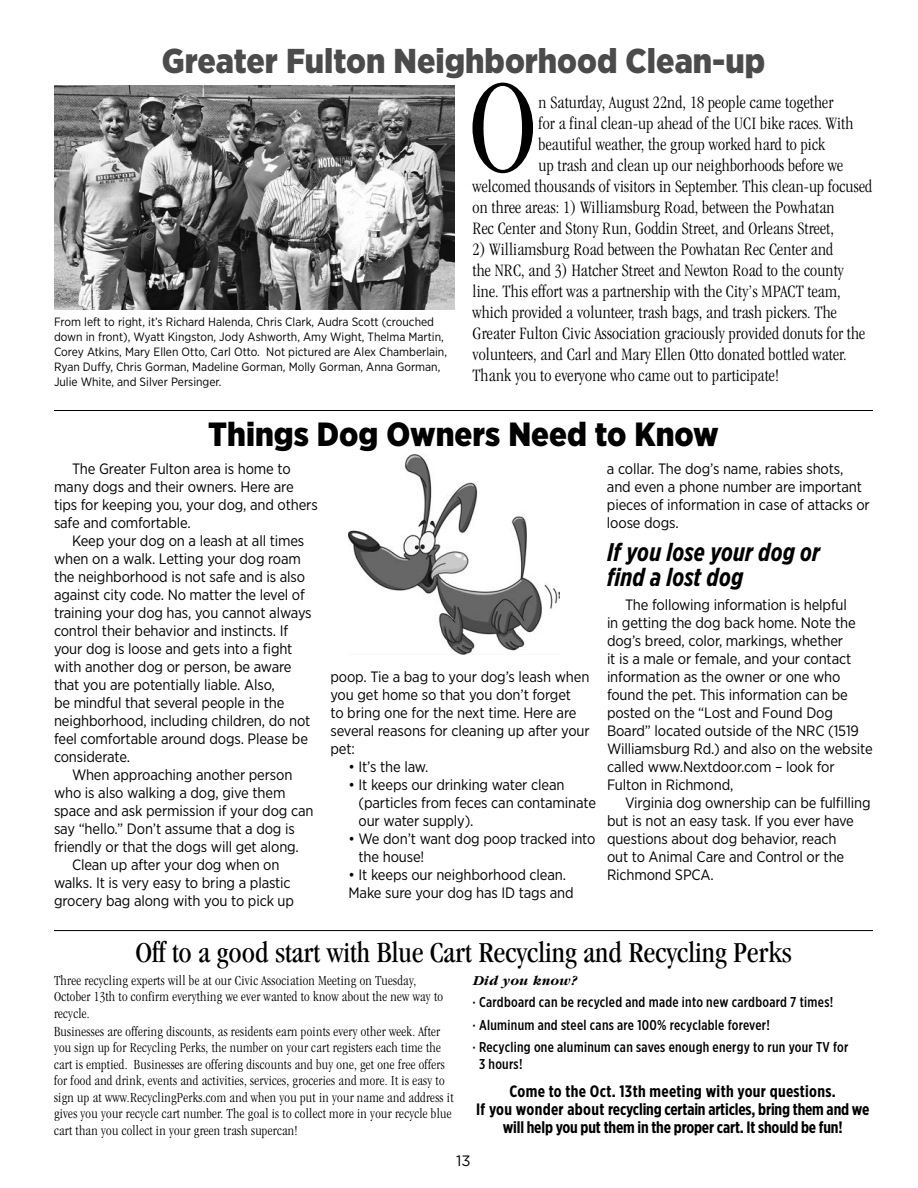
<style>
.page{position:relative;width:918px;height:1188px;background:#fff}
.page>*{position:absolute;margin:0;border:0;box-sizing:border-box;transform-origin:0 0}
.t1{font:300 condensed 137.7px "Garamond";color:#000}
.t2{font:900 34.5px "Gotham Narrow";color:#4b4b4b}
.t3{font:900 33.45px "Gotham Narrow";color:#000}
.t4{font:condensed 30px "Garamond";color:#000}
.t5{font:italic 700 25.5px/25.5px "Gotham X Narrow";letter-spacing:.01em;color:#000}
.t6{font:300 condensed 18px/21px "Garamond";letter-spacing:.01em;color:#000}
.t7{font:700 16.5px/18px "Gotham X Narrow";letter-spacing:-.01em;color:#000;text-align:center}
.t8{font:15px/18px "Gotham Narrow";letter-spacing:-.01em;color:#000}
.t9{font:15px "Gotham";color:#000}
.t10{font:300 condensed 14.25px/16.5px "Garamond";letter-spacing:.02em;color:#000}
.t11{font:500 14.25px/22.5px "Gotham X Narrow";letter-spacing:.02em;color:#000}
.t12{font:italic 700 14.25px "Garamond";letter-spacing:.02em;color:#000}
.t13{font:12px/15px "Gotham Narrow";color:#000}
</style>
<div class="page">
<img style="left:54px;top:86px;width:400px;height:223px">
<hr style="left:54px;top:930px;width:819px;height:1px;background:#000">
<hr style="left:54px;top:410px;width:819px;height:1px;background:#000">
<img style="left:348px;top:454px;width:211px;height:201px">
<h2 class="t2" style="left:162px;top:38px;width:605px">Greater Fulton Neighborhood Clean-up</h2>
<p class="t13" style="left:54px;top:314px;width:395px">From left to right, it’s Richard Halenda, Chris Clark, Audra Scott (crouched down in front), Wyatt Kingston, Jody Ashworth, Amy Wight, Thelma Martin, Corey Atkins, Mary Ellen Otto, Carl Otto. Not pictured are Alex Chamberlain, Ryan Duffy, Chris Gorman, Madeline Gorman, Molly Gorman, Anna Gorman, Julie White, and Silver Persinger.</p>
<h1 class="t1" style="left:468px;top:53px;width:70px">O</h1>
<p class="t6" style="left:539px;top:92px;width:296px">n Saturday, August 22nd, 18 people came together</p>
<p class="t6" style="left:539px;top:113px;width:316px">for a final clean-up ahead of the UCI bike races. With</p>
<p class="t6" style="left:539px;top:134px;width:288px">beautiful weather, the group worked hard to pick</p>
<p class="t6" style="left:539px;top:155px;width:306px">up trash and clean up our neighborhoods before we</p>
<p class="t6" style="left:472px;top:176px;width:401px">welcomed thousands of visitors in September. This clean-up focused</p>
<p class="t6" style="left:472px;top:197px;width:364px">on three areas: 1) Williamsburg Road, between the Powhatan</p>
<p class="t6" style="left:472px;top:218px;width:363px">Rec Center and Stony Run, Goddin Street, and Orleans Street,</p>
<p class="t6" style="left:472px;top:239px;width:394px">2) Williamsburg Road between the Powhatan Rec Center and<br>the NRC, and 3) Hatcher Street and Newton Road to the county line. This effort was a partnership with the City’s MPACT team, which provided a volunteer, trash bags, and trash pickers. The Greater Fulton Civic Association graciously provided donuts for the volunteers, and Carl and Mary Ellen Otto donated bottled water.<br>Thank you to everyone who came out to participate!</p>
<h3 class="t3" style="left:208px;top:413px;width:512px">Things Dog Owners Need to Know</h3>
<p class="t8" style="left:54px;top:459px;width:265px;text-indent:18px">The Greater Fulton area is home to many dogs and their owners. Here are tips for keeping you, your dog, and others safe and comfortable.</p>
<p class="t8" style="left:54px;top:531px;width:259px;text-indent:18px">Keep your dog on a leash at all times when on a walk. Letting your dog roam the neighborhood is not safe and is also against city code. No matter the level of training your dog has, you cannot always control their behavior and instincts. If your dog is loose and gets into a fight with another dog or person, be aware that you are potentially liable. Also,<br>be mindful that several people in the neighborhood, including children, do not feel comfortable around dogs. Please be considerate.</p>
<p class="t8" style="left:72px;top:765px;width:222px">When approaching another person</p>
<p class="t8" style="left:54px;top:783px;width:233px">who is also walking a dog, give them</p>
<p class="t8" style="left:54px;top:801px;width:261px">space and ask permission if your dog can</p>
<p class="t8" style="left:54px;top:819px;width:242px">say “hello.” Don’t assume that a dog is</p>
<p class="t8" style="left:54px;top:837px;width:246px">friendly or that the dogs will get along.</p>
<p class="t8" style="left:72px;top:855px;width:209px">Clean up after your dog when on</p>
<p class="t8" style="left:54px;top:873px;width:238px">walks. It is very easy to bring a plastic</p>
<p class="t8" style="left:54px;top:891px;width:242px">grocery bag along with you to pick up</p>
<p class="t8" style="left:330px;top:667px;width:261px">poop. Tie a bag to your dog’s leash when you get home so that you don’t forget<br>to bring one for the next time. Here are several reasons for cleaning up after your pet:</p>
<p class="t8" style="left:348px;top:757px;width:81px">• It’s the law.</p>
<p class="t8" style="left:359px;top:775px;width:239px;text-indent:-10px">• It keeps our drinking water clean (particles from feces can contaminate our water supply).</p>
<p class="t8" style="left:359px;top:829px;width:238px;text-indent:-10px">• We don’t want dog poop tracked into the house!</p>
<p class="t8" style="left:348px;top:865px;width:227px">• It keeps our neighborhood clean.<br>Make sure your dog has ID tags and</p>
<p class="t8" style="left:607px;top:459px;width:264px">a collar. The dog’s name, rabies shots, and even a phone number are important pieces of information in case of attacks or loose dogs.</p>
<h3 class="t5" style="left:607px;top:539px;width:215px">If you lose your dog or find a lost dog</h3>
<p class="t8" style="left:607px;top:596px;width:267px;text-indent:18px">The following information is helpful<br>in getting the dog back home. Note the dog’s breed, color, markings, whether<br>it is a male or female, and your contact information as the owner or one who found the pet. This information can be posted on the “Lost and Found Dog Board” located outside of the NRC (1519<br>Williamsburg Rd.) and also on the website called www.Nextdoor.com – look for Fulton in Richmond,</p>
<p class="t8" style="left:607px;top:794px;width:265px;text-indent:18px">Virginia dog ownership can be fulfilling but is not an easy task. If you ever have questions about dog behavior, reach<br>out to Animal Care and Control or the Richmond SPCA.</p>
<h3 class="t4" style="left:135px;top:936px;width:658px">Off to a good start with Blue Cart Recycling and Recycling Perks</h3>
<p class="t10" style="left:54px;top:972px;width:391px">Three recycling experts will be at our Civic Association Meeting on Tuesday,<br>October 13th to confirm everything we ever wanted to know about the new way to recycle.</p>
<p class="t10" style="left:54px;top:1023px;width:401px">Businesses are offering discounts, as residents earn points every other week. After you sign up for Recycling Perks, the number on your cart registers each time the cart is emptied. Businesses are offering discounts and buy one, get one free offers for food and drink, events and activities, services, groceries and more. It is easy to sign up at www.RecyclingPerks.com and when you put in your name and address it gives you your recycle cart number. The goal is to collect more in your recycle blue cart than you collect in your green trash supercan!</p>
<p class="t12" style="left:472px;top:972px;width:106px">Did you know?</p>
<p class="t11" style="left:472px;top:991px;width:377px">· Cardboard can be recycled and made into new cardboard 7 times!<br>· Aluminum and steel cans are 100% recyclable forever!<br>· Recycling one aluminum can saves enough energy to run your TV for</p>
<p class="t11" style="left:479px;top:1052px;width:45px">3 hours!</p>
<p class="t7" style="left:476px;top:1082px;width:395px">Come to the Oct. 13th meeting with your questions.<br>If you wonder about recycling certain articles, bring them and we will help you put them in the proper cart. It should be fun!</p>
<p class="t9" style="left:456px;top:1152px;width:16px">13</p>
</div>
